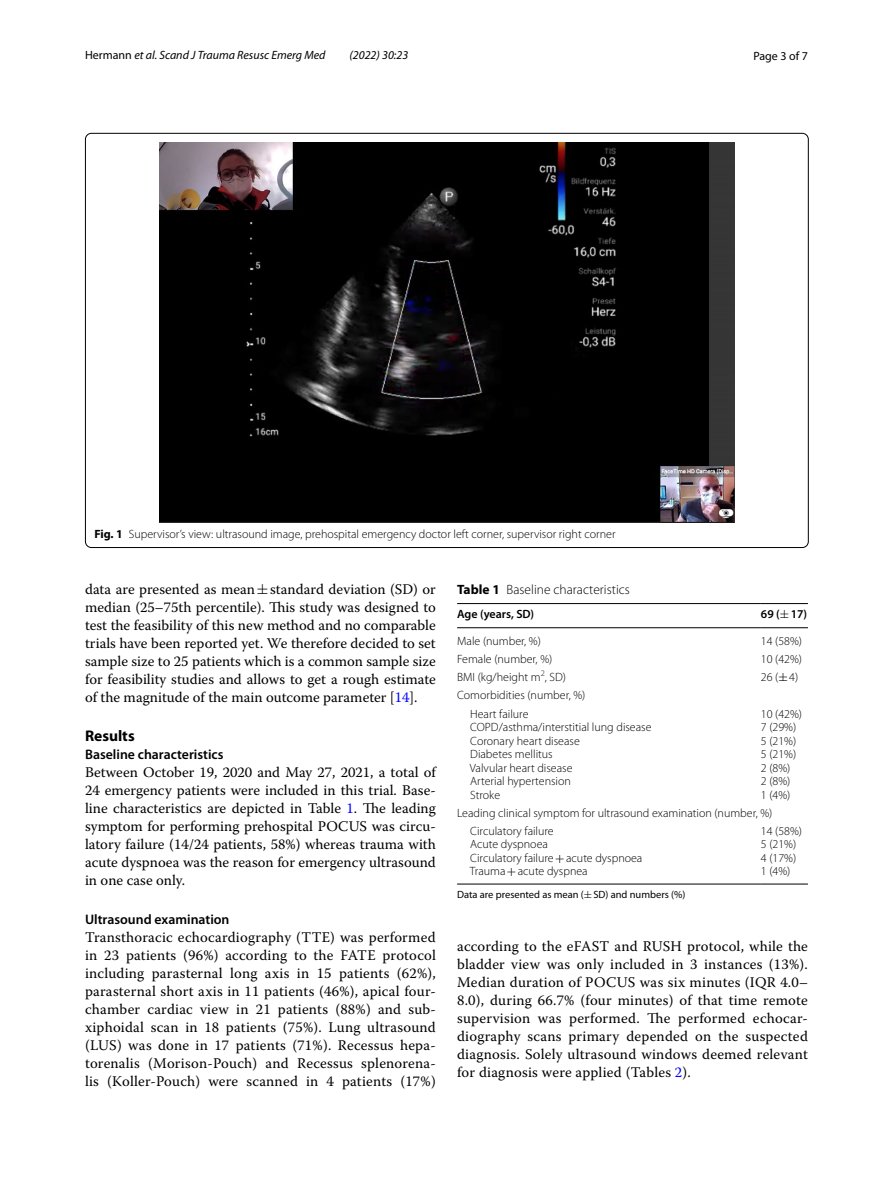
<style>
.page{position:relative;width:893px;height:1187px;background:#fff}
.page>*{position:absolute;margin:0;border:0;box-sizing:border-box;transform-origin:0 0}
.t1{font:700 15.45px "Myriad Pro";color:#000}
.t2{font:14.7px/18px "Warnock Pro";letter-spacing:.01em;color:#000;text-align:justify}
.t3{font:600 13.8px "Myriad Pro";color:#000}
.t4{font:300 13.5px "Myriad Pro";color:#000}
.t5{font:300 12px/13.5px "Myriad Pro";color:#000}
.t6{font:italic 12px "Myriad Pro";color:#000}
.t7{font:600 12px "Myriad Pro";color:#000}
.t8{font:12px "Myriad Pro";color:#000}
.t9{font:10.5px "Myriad Pro";color:#000}
.s1{font-style:normal}
.s2{font-weight:700}
.s3{font-family:"MTSY"}
.s4{color:#00f}
.s5{font-family:"MTSY";font-weight:400}
</style>
<div class="page">
<img style="left:160px;top:142px;width:574px;height:380px">
<hr style="left:457px;top:603px;width:304px;height:1px;background:#000">
<hr style="left:457px;top:627px;width:304px;height:1px;background:#000">
<hr style="left:761px;top:603px;width:47px;height:1px;background:#000">
<hr style="left:761px;top:627px;width:47px;height:1px;background:#000">
<hr style="left:457px;top:883px;width:304px;height:1px;background:#000">
<hr style="left:761px;top:883px;width:47px;height:1px;background:#000">
<p class="t6" style="left:85px;top:48px;width:242px"><span class="s1">Hermann</span> et al. Scand J Trauma Resusc Emerg Med</p>
<p class="t6" style="left:349px;top:48px;width:60px">(2022) 30:23</p>
<p class="t8" style="left:753px;top:48px;width:56px">Page 3 of 7</p>
<p class="t5" style="left:94px;top:527px;width:523px"><span class="s2">Fig. 1</span> Supervisor’s view: ultrasound image, prehospital emergency doctor left corner, supervisor right corner</p>
<p class="t2" style="left:85px;top:580px;width:352px">data are presented as mean<span class="s3">±</span>standard deviation (SD) or median (25–75th percentile). This study was designed to test the feasibility of this new method and no comparable trials have been reported yet. We therefore decided to set sample size to 25 patients which is a common sample size for feasibility studies and allows to get a rough estimate of the magnitude of the main outcome parameter [<span class="s4">14</span>].</p>
<p class="t1" style="left:85px;top:725px;width:51px">Results</p>
<p class="t3" style="left:85px;top:745px;width:140px">Baseline characteristics</p>
<p class="t2" style="left:85px;top:763px;width:352px">Between October 19, 2020 and May 27, 2021, a total of 24 emergency patients were included in this trial. Base&shy;line characteristics are depicted in Table <span class="s4">1</span>. The leading symptom for performing prehospital POCUS was circu&shy;latory failure (14/24 patients, 58%) whereas trauma with acute dyspnoea was the reason for emergency ultrasound in one case only.</p>
<p class="t3" style="left:85px;top:910px;width:146px">Ultrasound examination</p>
<p class="t2" style="left:85px;top:927px;width:352px">Transthoracic echocardiography (TTE) was performed in 23 patients (96%) according to the FATE protocol including parasternal long axis in 15 patients (62%), parasternal short axis in 11 patients (46%), apical four&shy;chamber cardiac view in 21 patients (88%) and sub&shy;xiphoidal scan in 18 patients (75%). Lung ultrasound (LUS) was done in 17 patients (71%). Recessus hepa&shy;torenalis (Morison-Pouch) and Recessus splenorena&shy;lis (Koller-Pouch) were scanned in 4 patients (17%)</p>
<p class="t2" style="left:457px;top:936px;width:352px">according to the eFAST and RUSH protocol, while the bladder view was only included in 3 instances (13%).<br>Median duration of POCUS was six minutes (IQR 4.0– 8.0), during 66.7% (four minutes) of that time remote supervision was performed. The performed echocar&shy;diography scans primary depended on the suspected diagnosis. Solely ultrasound windows deemed relevant for diagnosis were applied (Tables <span class="s4">2</span>).</p>
<p class="t4" style="left:457px;top:581px;width:174px"><span class="s2">Table 1</span> Baseline characteristics</p>
<p class="t7" style="left:457px;top:606px;width:79px">Age (years, SD)</p>
<p class="t7" style="left:761px;top:606px;width:48px">69 (<span class="s5">±</span>17)</p>
<p class="t5" style="left:457px;top:634px;width:85px">Male (number, %)</p>
<p class="t5" style="left:761px;top:634px;width:43px">14 (58%)</p>
<p class="t5" style="left:457px;top:652px;width:97px">Female (number, %)</p>
<p class="t5" style="left:761px;top:652px;width:43px">10 (42%)</p>
<p class="t5" style="left:457px;top:670px;width:110px">BMI (kg/height m<sup>2</sup>, SD)</p>
<p class="t5" style="left:761px;top:670px;width:39px">26 (<span class="s5">±</span>4)</p>
<p class="t5" style="left:470px;top:686px;width:117px;line-height:18.1px;text-indent:-13px">Comorbidities (number, %)<br>Heart failure</p>
<p class="t5" style="left:470px;top:720px;width:183px">COPD/asthma/interstitial lung disease<br>Coronary heart disease<br>Diabetes mellitus<br>Valvular heart disease<br>Arterial hypertension<br>Stroke</p>
<p class="t5" style="left:761px;top:707px;width:43px">10 (42%)<br>7 (29%)<br>5 (21%)<br>5 (21%)<br>2 (8%)<br>2 (8%)<br>1 (4%)</p>
<p class="t5" style="left:470px;top:803px;width:304px;line-height:18.3px;text-indent:-13px">Leading clinical symptom for ultrasound examination (number, %)<br>Circulatory failure</p>
<p class="t5" style="left:470px;top:837px;width:174px">Acute dyspnoea<br>Circulatory failure<span class="s5">+</span>acute dyspnoea<br>Trauma<span class="s5">+</span>acute dyspnea</p>
<p class="t5" style="left:761px;top:824px;width:43px">14 (58%)<br>5 (21%)<br>4 (17%)<br>1 (4%)</p>
<p class="t9" style="left:457px;top:887px;width:230px">Data are presented as mean (<span class="s3">±</span>SD) and numbers (%)</p>
</div>
